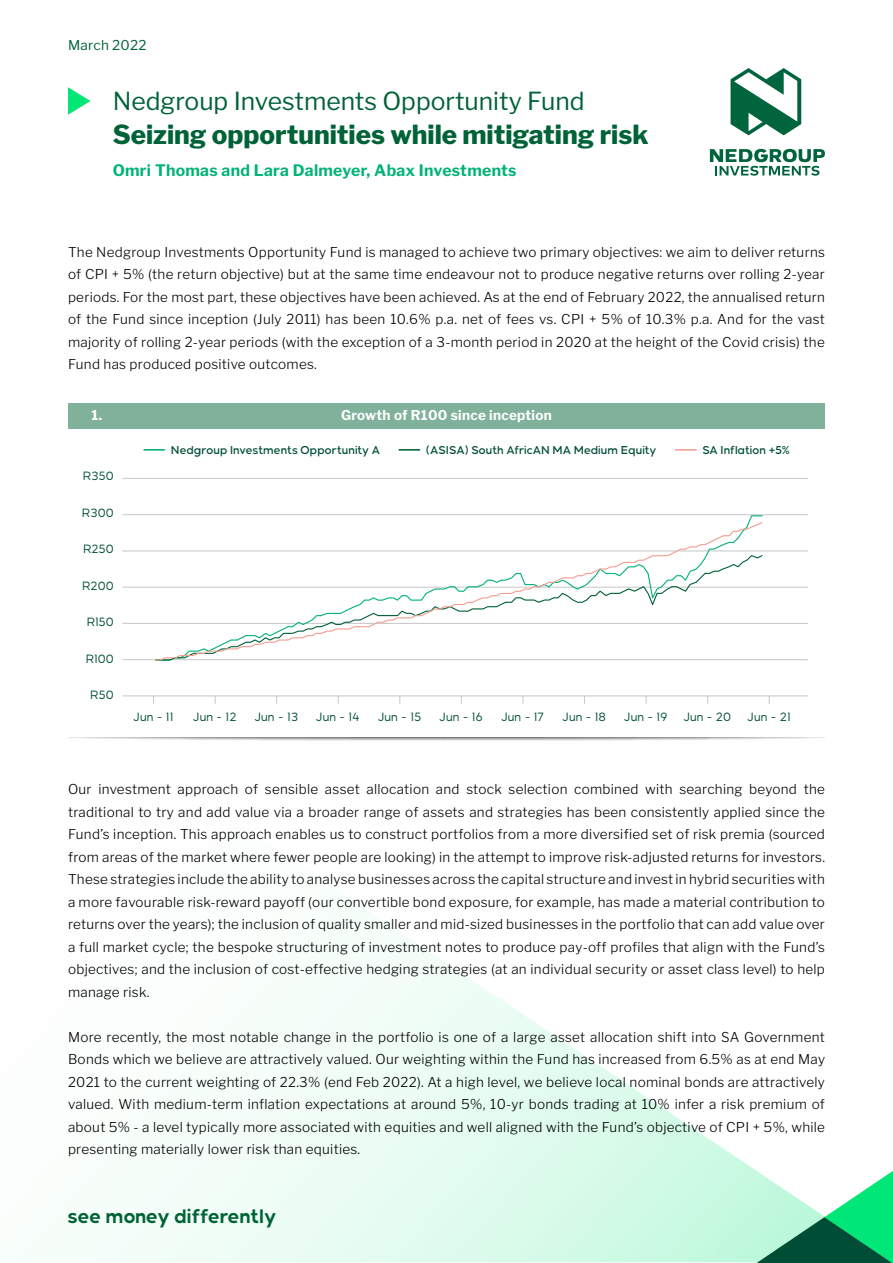
<style>
.page{position:relative;width:893px;height:1263px;background:#fff}
.page>*{position:absolute;margin:0;border:0;box-sizing:border-box;transform-origin:0 0}
.t1{font:800 26.1px "Libre Franklin";color:#006237}
.t2{font:24.75px "Libre Franklin";color:#006237}
.t3{font:700 19.5px "Nedbank Sans";color:#006237}
.t4{font:700 15.75px "Libre Franklin";letter-spacing:.02em;color:#00b374}
.t5{font:300 13.5px/22.5px "Libre Franklin";letter-spacing:.02em;color:#000;text-align:justify}
.t6{font:700 13.5px "Libre Franklin";letter-spacing:.02em;color:#fff}
.t7{font:13.5px "Libre Franklin";letter-spacing:.02em;color:#006237}
.t8{font:12px "Nedbank Sans";letter-spacing:.015em;color:#004e38}
.t9{font:500 11.4px "Nedbank Sans";letter-spacing:.01em;color:#004e38}
</style>
<div class="page">
<svg style="left:92px;top:928px;width:664px;height:334px"></svg>
<svg style="left:756px;top:1171px;width:137px;height:92px"></svg>
<svg style="left:730px;top:68px;width:71px;height:67px"></svg>
<svg style="left:710px;top:149px;width:115px;height:27px"></svg>
<svg style="left:68px;top:87px;width:23px;height:28px"></svg>
<div style="left:68px;top:403px;width:757px;height:26px;background:#80b19b"></div>
<svg style="left:87px;top:738px;width:720px;height:3px"></svg>
<hr style="left:122px;top:623px;width:686px;height:1px;background:#ccc">
<hr style="left:122px;top:587px;width:686px;height:1px;background:#ccc">
<hr style="left:122px;top:550px;width:686px;height:1px;background:#ccc">
<hr style="left:122px;top:514px;width:686px;height:1px;background:#ccc">
<hr style="left:122px;top:478px;width:686px;height:1px;background:#ccc">
<hr style="left:122px;top:695px;width:686px;height:1px;background:#ccc">
<hr style="left:122px;top:659px;width:686px;height:1px;background:#ccc">
<svg style="left:645px;top:696px;width:2px;height:8px"></svg>
<hr style="left:144px;top:449px;width:20px;height:2px;background:#00b374">
<hr style="left:399px;top:449px;width:21px;height:2px;background:#006237">
<hr style="left:676px;top:449px;width:20px;height:2px;background:#f29e91">
<svg style="left:155px;top:515px;width:608px;height:6px"></svg>
<svg style="left:155px;top:521px;width:609px;height:140px"></svg>
<p class="t7" style="left:68px;top:35px;width:80px">March 2022</p>
<h2 class="t2" style="left:113px;top:81px;width:473px">Nedgroup Investments Opportunity Fund</h2>
<h1 class="t1" style="left:113px;top:114px;width:537px">Seizing opportunities while mitigating risk</h1>
<p class="t4" style="left:113px;top:158px;width:405px">Omri Thomas and Lara Dalmeyer, Abax Investments</p>
<p class="t5" style="left:68px;top:239px;width:758px">The Nedgroup Investments Opportunity Fund is managed to achieve two primary objectives: we aim to deliver returns of CPI + 5% (the return objective) but at the same time endeavour not to produce negative returns over rolling 2-year periods. For the most part, these objectives have been achieved. As at the end of February 2022, the annualised return of the Fund since inception (July 2011) has been 10.6% p.a. net of fees vs. CPI + 5% of 10.3% p.a. And for the vast majority of rolling 2-year periods (with the exception of a 3-month period in 2020 at the height of the Covid crisis) the Fund has produced positive outcomes.</p>
<p class="t6" style="left:92px;top:405px;width:12px">1.</p>
<p class="t6" style="left:341px;top:405px;width:212px">Growth of R100 since inception</p>
<p class="t9" style="left:171px;top:443px;width:211px">Nedgroup Investments Opportunity A</p>
<p class="t9" style="left:426px;top:443px;width:232px">(ASISA) South AfricAN MA Medium Equity</p>
<p class="t9" style="left:702px;top:443px;width:89px">SA Inflation +5%</p>
<p class="t8" style="left:83px;top:469px;width:33px">R350</p>
<p class="t8" style="left:82px;top:506px;width:34px">R300</p>
<p class="t8" style="left:83px;top:542px;width:32px">R250</p>
<p class="t8" style="left:82px;top:579px;width:33px">R200</p>
<p class="t8" style="left:87px;top:615px;width:29px">R150</p>
<p class="t8" style="left:86px;top:652px;width:29px">R100</p>
<p class="t8" style="left:90px;top:688px;width:25px">R50</p>
<p class="t8" style="left:133px;top:710px;width:42px">Jun - 11</p>
<p class="t8" style="left:193px;top:710px;width:45px">Jun - 12</p>
<p class="t8" style="left:254px;top:710px;width:46px">Jun - 13</p>
<p class="t8" style="left:316px;top:710px;width:46px">Jun - 14</p>
<p class="t8" style="left:377px;top:710px;width:45px">Jun - 15</p>
<p class="t8" style="left:439px;top:710px;width:46px">Jun - 16</p>
<p class="t8" style="left:501px;top:710px;width:45px">Jun - 17</p>
<p class="t8" style="left:562px;top:710px;width:46px">Jun - 18</p>
<p class="t8" style="left:624px;top:710px;width:46px">Jun - 19</p>
<p class="t8" style="left:683px;top:710px;width:50px">Jun - 20</p>
<p class="t8" style="left:747px;top:710px;width:45px">Jun - 21</p>
<p class="t5" style="left:68px;top:777px;width:758px">Our investment approach of sensible asset allocation and stock selection combined with searching beyond the traditional to try and add value via a broader range of assets and strategies has been consistently applied since the Fund’s inception. This approach enables us to construct portfolios from a more diversified set of risk premia (sourced from areas of the market where fewer people are looking) in the attempt to improve risk-adjusted returns for investors.<br>These strategies include the ability to analyse businesses across the capital structure and invest in hybrid securities with a more favourable risk-reward payoff (our convertible bond exposure, for example, has made a material contribution to returns over the years); the inclusion of quality smaller and mid-sized businesses in the portfolio that can add value over a full market cycle; the bespoke structuring of investment notes to produce pay-off profiles that align with the Fund’s objectives; and the inclusion of cost-effective hedging strategies (at an individual security or asset class level) to help manage risk.</p>
<p class="t5" style="left:68px;top:1024px;width:758px">More recently, the most notable change in the portfolio is one of a large asset allocation shift into SA Government Bonds which we believe are attractively valued. Our weighting within the Fund has increased from 6.5% as at end May 2021 to the current weighting of 22.3% (end Feb 2022). At a high level, we believe local nominal bonds are attractively valued. With medium-term inflation expectations at around 5%, 10-yr bonds trading at 10% infer a risk premium of about 5% - a level typically more associated with equities and well aligned with the Fund’s objective of CPI + 5%, while presenting materially lower risk than equities.</p>
<h3 class="t3" style="left:68px;top:1204px;width:210px">see money differently</h3>
</div>
